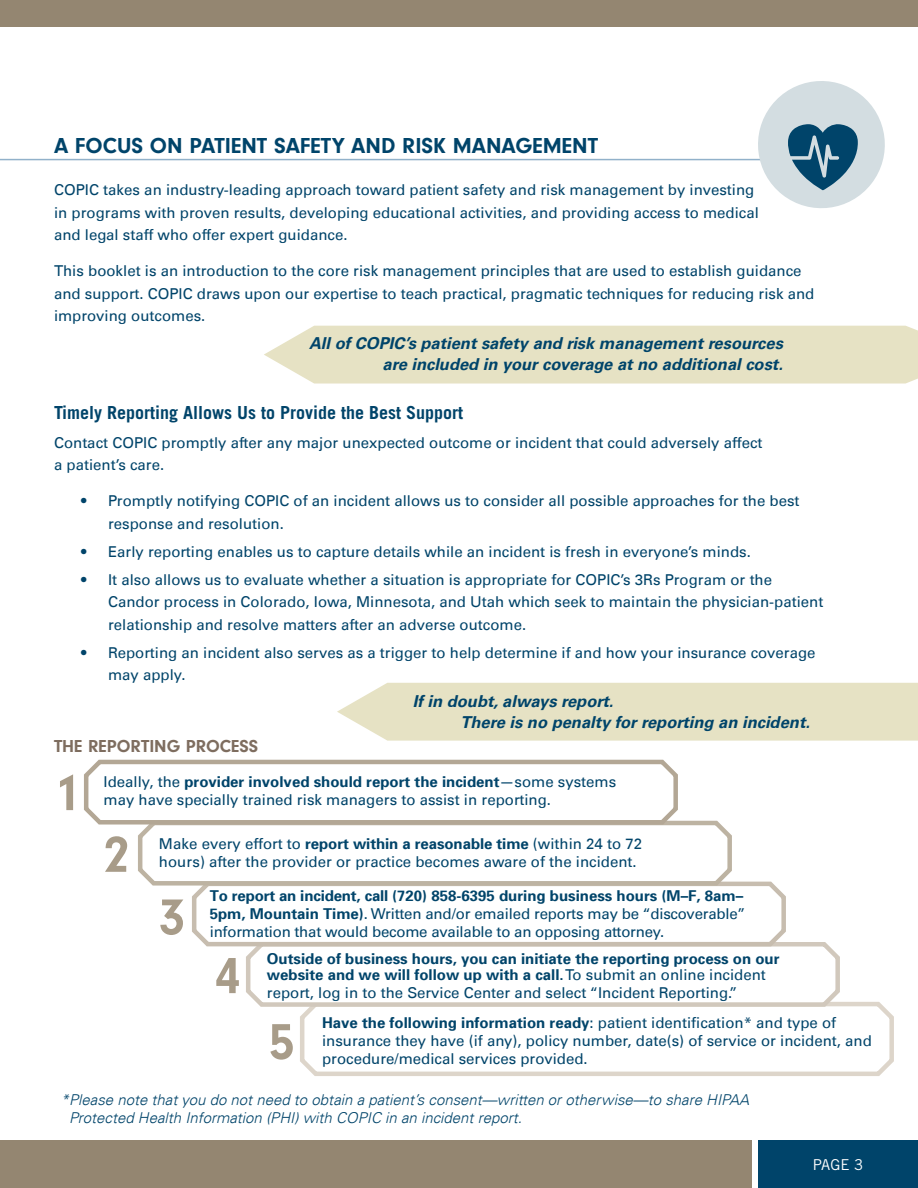
<style>
.page{position:relative;width:918px;height:1188px;background:#fff}
.page>*{position:absolute;margin:0;border:0;box-sizing:border-box;transform-origin:0 0}
.t1{font:700 52.5px "Neuzeit Gro";color:#a89c89}
.t2{font:700 22.5px "Neuzeit Gro";color:#00446a}
.t3{font:700 18px "Trade Gothic LT Std";color:#00446a}
.t4{font:700 18px "Neuzeit Gro";color:#7e6d5f}
.t5{font:italic 700 16.5px/21px "Univers 65";color:#00446a;text-align:right}
.t6{font:15px/22.5px "Univers LT";color:#00446a}
.t7{font:700 15px/16.5px "Univers 65";color:#00446a}
.t8{font:italic 300 15px/18px "Univers 45";color:#00446a}
.t9{font:15px "Trade Gothic LT Std";color:#fff}
.s1{font-family:"Univers LT";font-weight:400}
.s2{font-family:"Univers 65";font-weight:700}
</style>
<div class="page">
<div style="left:337px;top:683px;width:581px;height:58px;background:#e6e2c4"></div>
<hr style="left:0;top:159px;width:765px;height:1px;background:#91b1ca">
<div style="left:264px;top:326px;width:654px;height:58px;background:#e6e2c4"></div>
<svg style="left:313px;top:1015px;width:581px;height:61px"></svg>
<div style="left:759px;top:1141px;width:159px;height:47px;background:#00446a"></div>
<div style="left:0;top:0;width:918px;height:27px;background:#948671"></div>
<div style="left:0;top:1141px;width:752px;height:47px;background:#948671"></div>
<svg style="left:84px;top:759px;width:808px;height:315px"></svg>
<svg style="left:750px;top:81px;width:135px;height:127px"></svg>
<h2 class="t2" style="left:54px;top:133px;width:546px">A FOCUS ON PATIENT SAFETY AND RISK MANAGEMENT</h2>
<p class="t6" style="left:54px;top:179px;width:706px">COPIC takes an industry-leading approach toward patient safety and risk management by investing in programs with proven results, developing educational activities, and providing access to medical and legal staff who offer expert guidance.</p>
<p class="t6" style="left:54px;top:260px;width:762px">This booklet is an introduction to the core risk management principles that are used to establish guidance and support. COPIC draws upon our expertise to teach practical, pragmatic techniques for reducing risk and improving outcomes.</p>
<p class="t5" style="left:309px;top:333px;width:475px">All of COPIC’s patient safety and risk management resources are included in your coverage at no additional cost.</p>
<p class="t3" style="left:54px;top:401px;width:411px">Timely Reporting Allows Us to Provide the Best Support</p>
<p class="t6" style="left:54px;top:431px;width:710px">Contact COPIC promptly after any major unexpected outcome or incident that could adversely affect a patient’s care.</p>
<p class="t6" style="left:108px;top:490px;width:693px;text-indent:-27px">• Promptly notifying COPIC of an incident allows us to consider all possible approaches for the best response and resolution.</p>
<p class="t6" style="left:81px;top:540px;width:671px">• Early reporting enables us to capture details while an incident is fresh in everyone’s minds.</p>
<p class="t6" style="left:108px;top:568px;width:717px;text-indent:-27px">• It also allows us to evaluate whether a situation is appropriate for COPIC’s 3Rs Program or the<br>Candor process in Colorado, Iowa, Minnesota, and Utah which seek to maintain the physician-patient relationship and resolve matters after an adverse outcome.</p>
<p class="t6" style="left:108px;top:641px;width:709px;text-indent:-27px">• Reporting an incident also serves as a trigger to help determine if and how your insurance coverage may apply.</p>
<p class="t5" style="left:460px;top:690px;width:351px;text-align:left;text-indent:-48px">If in doubt, always report.<br>There is no penalty for reporting an incident.</p>
<p class="t4" style="left:54px;top:736px;width:206px">THE REPORTING PROCESS</p>
<h1 class="t1" style="left:54px;top:763px;width:28px">1</h1>
<p class="t7" style="left:104px;top:772px;width:514px"><span class="s1">Ideally, the</span> provider involved should report the incident<span class="s1">—some systems</span></p>
<p class="t6" style="left:104px;top:788px;width:449px">may have specially trained risk managers to assist in reporting.</p>
<h1 class="t1" style="left:104px;top:825px;width:28px">2</h1>
<h1 class="t1" style="left:159px;top:888px;width:28px">3</h1>
<h1 class="t1" style="left:214px;top:946px;width:28px">4</h1>
<h1 class="t1" style="left:269px;top:1012px;width:28px">5</h1>
<p class="t8" style="left:69px;top:1091px;width:682px;text-indent:-8px">*Please note that you do not need to obtain a patient’s consent—written or otherwise—to share HIPAA<br>Protected Health Information (PHI) with COPIC in an incident report.</p>
<p class="t6" style="left:159px;top:835px;width:485px;line-height:18px">Make every effort to <span class="s2">report within a reasonable time</span> (within 24 to 72 hours) after the provider or practice becomes aware of the incident.</p>
<p class="t7" style="left:210px;top:887px;width:535px">To report an incident, call (720) 858-6395 during business hours (M–F, 8am–</p>
<p class="t6" style="left:210px;top:905px;width:537px;line-height:18px"><span class="s2">5pm, Mountain Time)</span>. Written and/or emailed reports may be “discoverable” information that would become available to an opposing attorney.</p>
<p class="t7" style="left:267px;top:949px;width:514px">Outside of business hours, you can initiate the reporting process on our website and we will follow up with a call. <span class="s1">To submit an online incident</span></p>
<p class="t6" style="left:267px;top:982px;width:472px">report, log in to the Service Center and select “Incident Reporting.”</p>
<p class="t7" style="left:322px;top:1014px;width:516px">Have the following information ready<span class="s1">: patient identification* and type of</span></p>
<p class="t6" style="left:322px;top:1032px;width:551px;line-height:18px">insurance they have (if any), policy number, date(s) of service or incident, and procedure/medical services provided.</p>
<p class="t9" style="left:813px;top:1155px;width:52px">PAGE 3</p>
</div>
